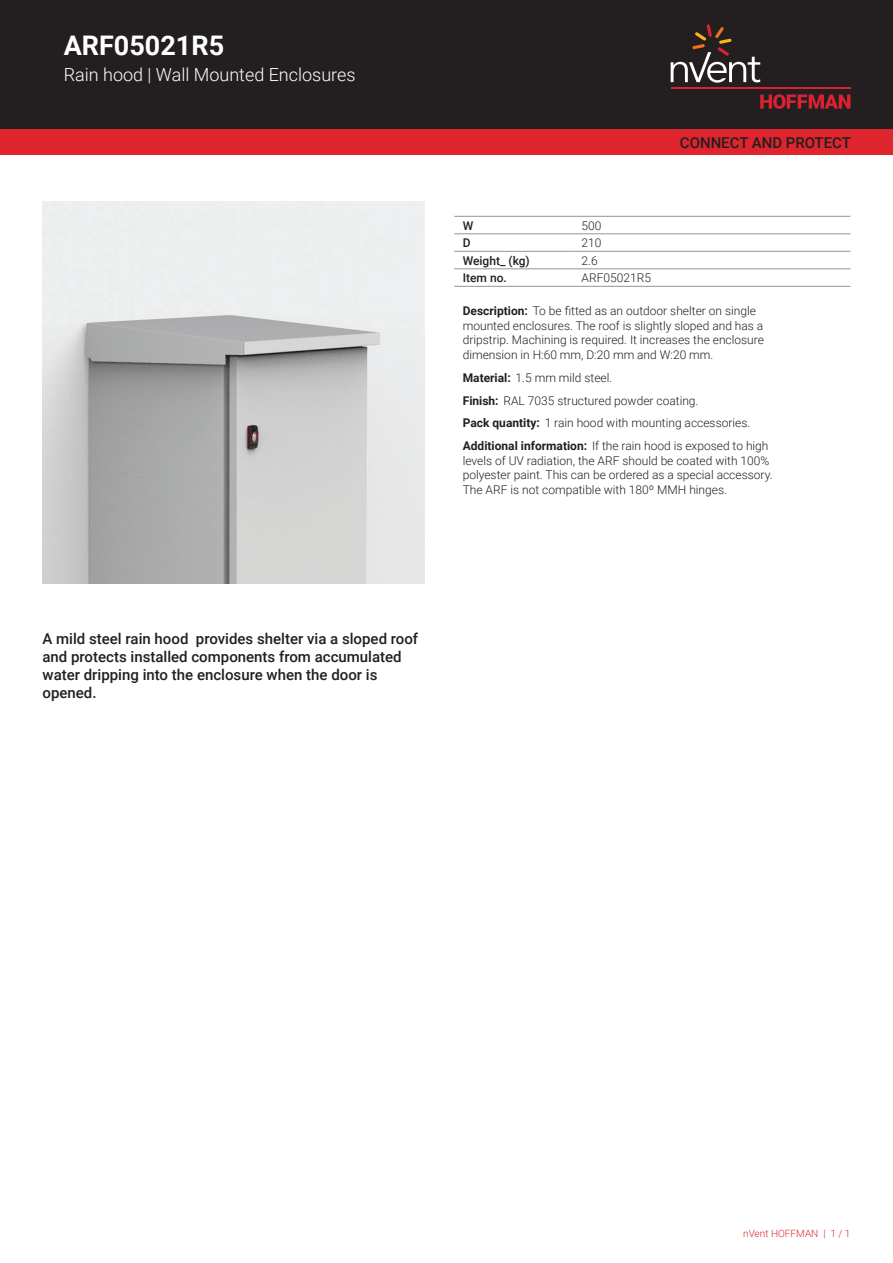
<style>
.page{position:relative;width:893px;height:1263px;background:#fff}
.page>*{position:absolute;margin:0;border:0;box-sizing:border-box;transform-origin:0 0}
.t1{font:700 27px "Roboto";color:#fff}
.t2{font:300 18px "Roboto";color:#fff}
.t3{font:500 15px/18px "Roboto";color:#231f20}
.t4{font:300 12px/14.4px "Roboto";color:#231f20}
.t5{font:500 12px "Roboto";color:#231f20}
.t6{font:300 10.05px "Roboto";color:#de252e}
.s1{font-weight:700}
</style>
<div class="page">
<div style="left:0;top:0;width:893px;height:129px;background:#231f20"></div>
<svg style="left:760px;top:94px;width:90px;height:15px"></svg>
<hr style="left:671px;top:88px;width:179px;height:1px;background:#db2230">
<svg style="left:671px;top:24px;width:89px;height:59px"></svg>
<div style="left:0;top:129px;width:893px;height:26px;background:#de252e"></div>
<hr style="left:454px;top:216px;width:119px;height:1px;background:#939598">
<hr style="left:454px;top:234px;width:119px;height:1px;background:#939598">
<hr style="left:573px;top:216px;width:277px;height:1px;background:#939598">
<hr style="left:573px;top:234px;width:277px;height:1px;background:#939598">
<hr style="left:454px;top:251px;width:119px;height:1px;background:#939598">
<hr style="left:573px;top:251px;width:277px;height:1px;background:#939598">
<hr style="left:454px;top:269px;width:119px;height:1px;background:#939598">
<hr style="left:454px;top:286px;width:119px;height:1px;background:#939598">
<hr style="left:573px;top:269px;width:277px;height:1px;background:#939598">
<hr style="left:573px;top:286px;width:277px;height:1px;background:#939598">
<img style="left:43px;top:202px;width:381px;height:382px">
<img style="left:154px;top:314px;width:158px;height:158px">
<h1 class="t1" style="left:64px;top:27px;width:162px">ARF05021R5</h1>
<h2 class="t2" style="left:64px;top:62px;width:293px">Rain hood | Wall Mounted Enclosures</h2>
<p class="t3" style="left:680px;top:133px;width:173px">CONNECT AND PROTECT</p>
<p class="t5" style="left:463px;top:217px;width:12px">W</p>
<p class="t4" style="left:582px;top:218px;width:21px">500</p>
<p class="t5" style="left:463px;top:234px;width:9px">D</p>
<p class="t4" style="left:582px;top:235px;width:21px">210</p>
<p class="t5" style="left:463px;top:252px;width:69px">Weight_ (kg)</p>
<p class="t4" style="left:582px;top:253px;width:18px">2.6</p>
<p class="t5" style="left:463px;top:269px;width:46px">Item no.</p>
<p class="t4" style="left:582px;top:270px;width:71px">ARF05021R5</p>
<p class="t4" style="left:463px;top:304px;width:303px"><span class="s1">Description:</span> To be fitted as an outdoor shelter on single mounted enclosures. The roof is slightly sloped and has a dripstrip. Machining is required. It increases the enclosure dimension in H:60 mm, D:20 mm and W:20 mm.</p>
<p class="t4" style="left:463px;top:365px;width:307px;line-height:23px"><span class="s1">Material:</span> 1.5 mm mild steel.<br><span class="s1">Finish:</span> RAL 7035 structured powder coating.<br><span class="s1">Pack quantity:</span> 1 rain hood with mounting accessories.<br><span class="s1">Additional information:</span> If the rain hood is exposed to high</p>
<p class="t4" style="left:463px;top:453px;width:311px">levels of UV radiation, the ARF should be coated with 100% polyester paint. This can be ordered as a special accessory.<br>The ARF is not compatible with 180º MMH hinges.</p>
<p class="t3" style="left:43px;top:629px;width:377px">A mild steel rain hood provides shelter via a sloped roof and protects installed components from accumulated water dripping into the enclosure when the door is opened.</p>
<p class="t6" style="left:743px;top:1226px;width:109px">nVent HOFFMAN | 1 / 1</p>
</div>
